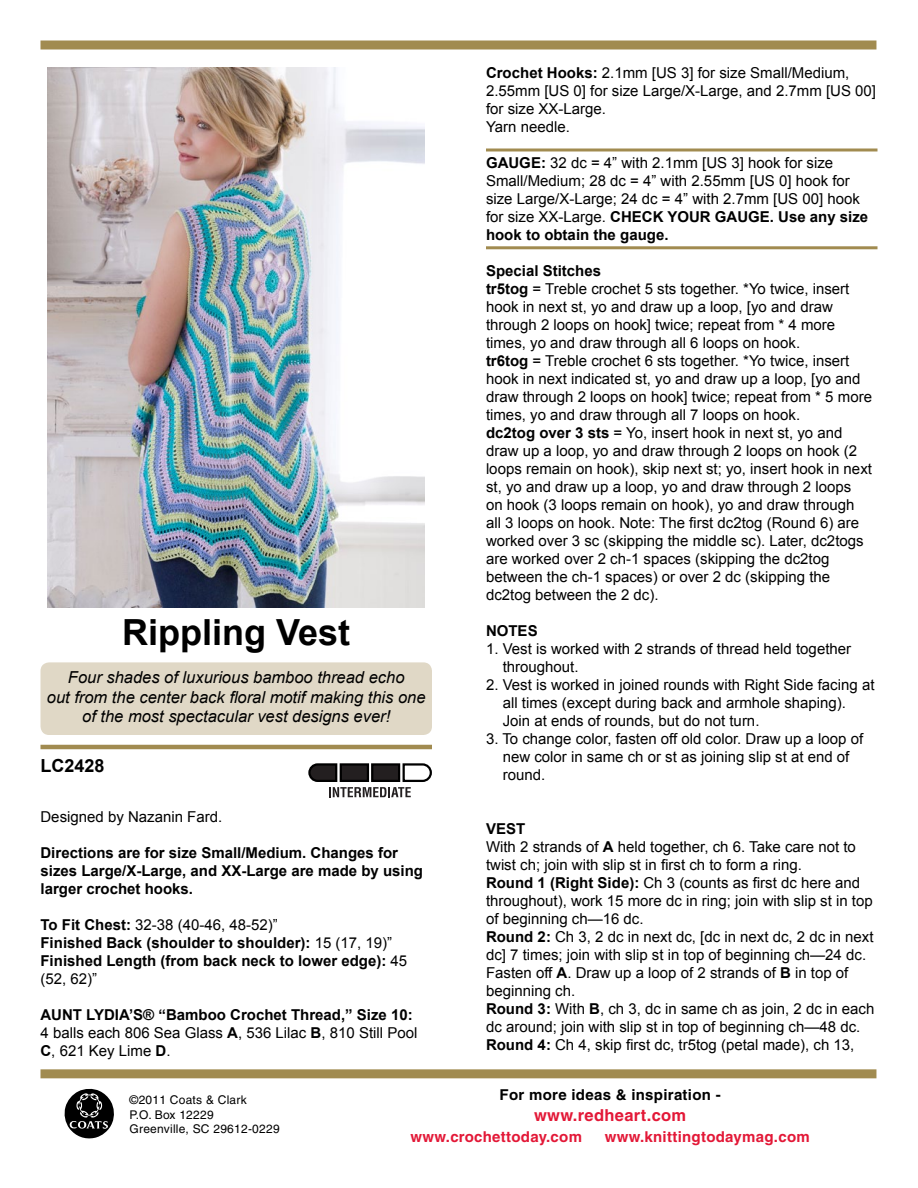
<style>
.page{position:relative;width:918px;height:1188px;background:#fff}
.page>*{position:absolute;margin:0;border:0;box-sizing:border-box;transform-origin:0 0}
.t1{font:700 36px "Arial";color:#000}
.t2{font:700 18px "Arial";color:#000}
.t3{font:italic 16.5px/19.8px "Arial";color:#000;text-align:center}
.t4{font:700 16.5px "Helvetica";letter-spacing:.02em;color:#e31837}
.t5{font:15px/18px "Arial";color:#000}
.t6{font:700 15px/18px "Arial";color:#000}
.t7{font:700 15px "Helvetica";letter-spacing:.02em;color:#e31837}
.t8{font:700 15px "Helvetica";letter-spacing:.02em;color:#000}
.t9{font:12px/14.4px "Helvetica";letter-spacing:.02em;color:#000}
.s1{font-weight:400}
.s2{font-weight:700}
</style>
<div class="page">
<div style="left:40px;top:40px;width:836px;height:10px;background:#a18b50"></div>
<div style="left:40px;top:1069px;width:836px;height:9px;background:#a18b50"></div>
<svg style="left:64px;top:1088px;width:50px;height:51px"></svg>
<hr style="left:40px;top:745px;width:392px;height:4px;background:#a18b50">
<svg style="left:308px;top:763px;width:124px;height:34px"></svg>
<hr style="left:486px;top:148px;width:392px;height:3px;background:#a18b50">
<hr style="left:486px;top:246px;width:392px;height:3px;background:#a18b50">
<div style="left:40px;top:662px;width:392px;height:73px;background:#e0d8c6;border-radius:9px"></div>
<img style="left:47px;top:68px;width:377px;height:539px">
<h1 class="t1" style="left:122px;top:612px;width:230px">Rippling Vest</h1>
<p class="t3" style="left:47px;top:667px;width:380px">Four shades of luxurious bamboo thread echo<br>out from the center back floral motif making this one of the most spectacular vest designs ever!</p>
<p class="t2" style="left:40px;top:756px;width:66px">LC2428</p>
<p class="t5" style="left:40px;top:808px;width:183px">Designed by Nazanin Fard.</p>
<p class="t6" style="left:40px;top:844px;width:384px">Directions are for size Small/Medium. Changes for sizes Large/X-Large, and XX-Large are made by using larger crochet hooks.</p>
<p class="t6" style="left:40px;top:916px;width:368px">To Fit Chest: <span class="s1">32-38 (40-46, 48-52)”<br></span>Finished Back (shoulder to shoulder): <span class="s1">15 (17, 19)” </span>Finished Length (from back neck to lower edge): <span class="s1">45 (52, 62)”</span></p>
<p class="t5" style="left:40px;top:1006px;width:378px"><span class="s2">AUNT LYDIA’S® “Bamboo Crochet Thread,” Size 10:<br></span>4 balls each 806 Sea Glass <span class="s2">A</span>, 536 Lilac <span class="s2">B</span>, 810 Still Pool<br><span class="s2">C</span>, 621 Key Lime <span class="s2">D</span>.</p>
<p class="t5" style="left:486px;top:64px;width:392px"><span class="s2">Crochet Hooks:</span> 2.1mm [US 3] for size Small/Medium, 2.55mm [US 0] for size Large/X-Large, and 2.7mm [US 00] for size XX-Large.<br>Yarn needle.</p>
<p class="t5" style="left:486px;top:154px;width:384px"><span class="s2">GAUGE:</span> 32 dc = 4” with 2.1mm [US 3] hook for size Small/Medium; 28 dc = 4” with 2.55mm [US 0] hook for size Large/X-Large; 24 dc = 4” with 2.7mm [US 00] hook for size XX-Large. <span class="s2">CHECK YOUR GAUGE. Use any size hook to obtain the gauge.</span></p>
<p class="t5" style="left:486px;top:262px;width:388px"><span class="s2">Special Stitches<br>tr5tog</span> = Treble crochet 5 sts together. *Yo twice, insert hook in next st, yo and draw up a loop, [yo and draw through 2 loops on hook] twice; repeat from * 4 more times, yo and draw through all 6 loops on hook.<br><span class="s2">tr6tog</span> = Treble crochet 6 sts together. *Yo twice, insert hook in next indicated st, yo and draw up a loop, [yo and draw through 2 loops on hook] twice; repeat from * 5 more times, yo and draw through all 7 loops on hook.<br><span class="s2">dc2tog over 3 sts</span> = Yo, insert hook in next st, yo and draw up a loop, yo and draw through 2 loops on hook (2 loops remain on hook), skip next st; yo, insert hook in next st, yo and draw up a loop, yo and draw through 2 loops<br>on hook (3 loops remain on hook), yo and draw through all 3 loops on hook. Note: The first dc2tog (Round 6) are worked over 3 sc (skipping the middle sc). Later, dc2togs are worked over 2 ch-1 spaces (skipping the dc2tog between the ch-1 spaces) or over 2 dc (skipping the dc2tog between the 2 dc).</p>
<p class="t6" style="left:486px;top:622px;width:53px">NOTES</p>
<p class="t5" style="left:503px;top:640px;width:350px;text-indent:-17px">1. Vest is worked with 2 strands of thread held together throughout.</p>
<p class="t5" style="left:503px;top:676px;width:373px;text-indent:-17px">2. Vest is worked in joined rounds with Right Side facing at all times (except during back and armhole shaping).<br>Join at ends of rounds, but do not turn.</p>
<p class="t5" style="left:503px;top:730px;width:362px;text-indent:-17px">3. To change color, fasten off old color. Draw up a loop of new color in same ch or st as joining slip st at end of round.</p>
<p class="t5" style="left:486px;top:820px;width:390px"><span class="s2">VEST<br></span>With 2 strands of <span class="s2">A</span> held together, ch 6. Take care not to twist ch; join with slip st in first ch to form a ring.<br><span class="s2">Round 1 (Right Side):</span> Ch 3 (counts as first dc here and throughout), work 15 more dc in ring; join with slip st in top of beginning ch—16 dc.<br><span class="s2">Round 2:</span> Ch 3, 2 dc in next dc, [dc in next dc, 2 dc in next dc] 7 times; join with slip st in top of beginning ch—24 dc.<br>Fasten off <span class="s2">A</span>. Draw up a loop of 2 strands of <span class="s2">B</span> in top of beginning ch.<br><span class="s2">Round 3:</span> With <span class="s2">B</span>, ch 3, dc in same ch as join, 2 dc in each dc around; join with slip st in top of beginning ch—48 dc.<br><span class="s2">Round 4:</span> Ch 4, skip first dc, tr5tog (petal made), ch 13,</p>
<p class="t9" style="left:130px;top:1093px;width:152px">©2011 Coats &amp; Clark<br>P.O. Box 12229<br>Greenville, SC 29612-0229</p>
<p class="t8" style="left:500px;top:1086px;width:223px">For more ideas &amp; inspiration -</p>
<p class="t4" style="left:534px;top:1105px;width:154px">www.redheart.com</p>
<p class="t7" style="left:411px;top:1128px;width:173px">www.crochettoday.com</p>
<p class="t7" style="left:605px;top:1128px;width:207px">www.knittingtodaymag.com</p>
</div>
